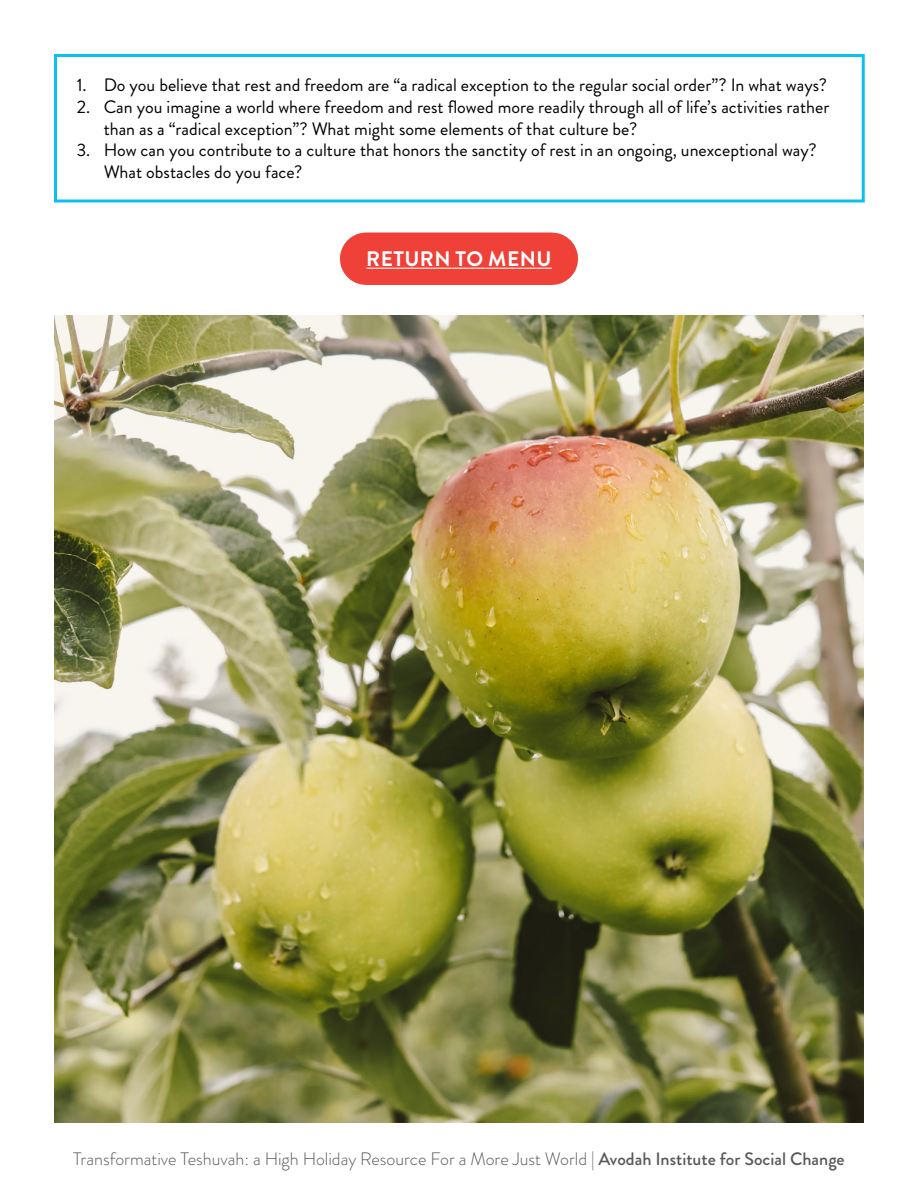
<style>
.page{position:relative;width:918px;height:1188px;background:#fff}
.page>*{position:absolute;margin:0;border:0;box-sizing:border-box;transform-origin:0 0}
.t1{font:700 21px "Brandon Grotesque";letter-spacing:.02em;color:#fff}
.t2{font:18px/21.6px "Brandon Grotesque";color:#000}
.t3{font:300 18px "Brandon Grotesque";color:#58595b}
.s1{font-weight:500}
</style>
<div class="page">
<div style="left:54px;top:54px;width:811px;height:148px;border:3px solid #0bc0f1"></div>
<img style="left:54px;top:315px;width:810px;height:807px">
<div style="left:366px;top:232px;width:186px;height:53px;background:#ef4138"></div>
<hr style="left:366px;top:268px;width:186px;height:1px;background:#fff">
<p class="t2" style="left:77px;top:75px;width:752px">1. Do you believe that rest and freedom are “a radical exception to the regular social order”? In what ways?</p>
<p class="t2" style="left:104px;top:96px;width:727px;text-indent:-27px">2. Can you imagine a world where freedom and rest flowed more readily through all of life’s activities rather than as a “radical exception”? What might some elements of that culture be?</p>
<p class="t2" style="left:104px;top:139px;width:715px;text-indent:-27px">3. How can you contribute to a culture that honors the sanctity of rest in an ongoing, unexceptional way?<br>What obstacles do you face?</p>
<p class="t1" style="left:366px;top:244px;width:187px">RETURN TO MENU</p>
<p class="t3" style="left:73px;top:1146px;width:773px">Transformative Teshuvah: a High Holiday Resource For a More Just World | <span class="s1">Avodah Institute for Social Change</span></p>
</div>
